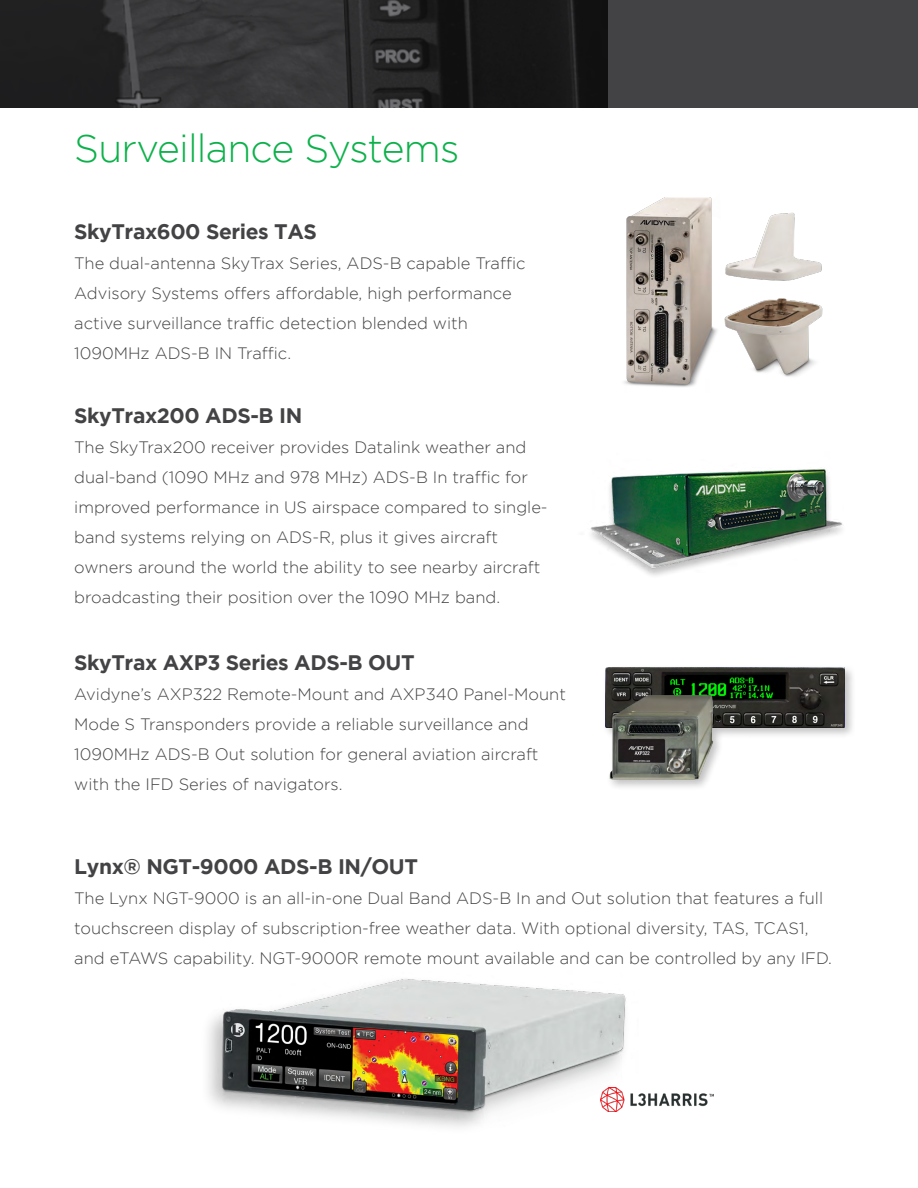
<style>
.page{position:relative;width:918px;height:1188px;background:#fff}
.page>*{position:absolute;margin:0;border:0;box-sizing:border-box;transform-origin:0 0}
.t1{font:300 39px "Gotham";letter-spacing:-.02em;color:#0db14b}
.t2{font:700 21px "Gotham";letter-spacing:-.02em;color:#434345}
.t3{font:300 16.5px/30px "Gotham";color:#434345}
</style>
<div class="page">
<div style="left:0;top:0;width:918px;height:108px;background:#434345"></div>
<img style="left:0;top:0;width:608px;height:108px">
<img style="left:624px;top:197px;width:199px;height:190px">
<img style="left:208px;top:978px;width:418px;height:149px">
<img style="left:600px;top:1087px;width:114px;height:24px">
<div style="left:602px;top:664px;width:254px;height:127px;background:#000;opacity:.25"></div>
<img style="left:605px;top:667px;width:239px;height:60px">
<img style="left:606px;top:693px;width:111px;height:89px">
<img style="left:590px;top:469px;width:253px;height:104px">
<h1 class="t1" style="left:74px;top:127px;width:387px">Surveillance Systems</h1>
<p class="t2" style="left:74px;top:219px;width:244px">SkyTrax600 Series TAS</p>
<p class="t3" style="left:74px;top:248px;width:453px">The dual-antenna SkyTrax Series, ADS-B capable Traffic Advisory Systems offers affordable, high performance active surveillance traffic detection blended with 1090MHz ADS-B IN Traffic.</p>
<p class="t2" style="left:74px;top:404px;width:230px">SkyTrax200 ADS-B IN</p>
<p class="t3" style="left:74px;top:432px;width:475px">The SkyTrax200 receiver provides Datalink weather and dual-band (1090 MHz and 978 MHz) ADS-B In traffic for improved performance in US airspace compared to single&shy;band systems relying on ADS-R, plus it gives aircraft owners around the world the ability to see nearby aircraft broadcasting their position over the 1090 MHz band.</p>
<p class="t2" style="left:74px;top:650px;width:342px">SkyTrax AXP3 Series ADS-B OUT</p>
<p class="t3" style="left:74px;top:679px;width:493px">Avidyne’s AXP322 Remote-Mount and AXP340 Panel-Mount Mode S Transponders provide a reliable surveillance and 1090MHz ADS-B Out solution for general aviation aircraft with the IFD Series of navigators.</p>
<p class="t2" style="left:74px;top:854px;width:345px">Lynx® NGT-9000 ADS-B IN/OUT</p>
<p class="t3" style="left:74px;top:883px;width:759px">The Lynx NGT-9000 is an all-in-one Dual Band ADS-B In and Out solution that features a full touchscreen display of subscription-free weather data. With optional diversity, TAS, TCAS1, and eTAWS capability. NGT-9000R remote mount available and can be controlled by any IFD.</p>
</div>
